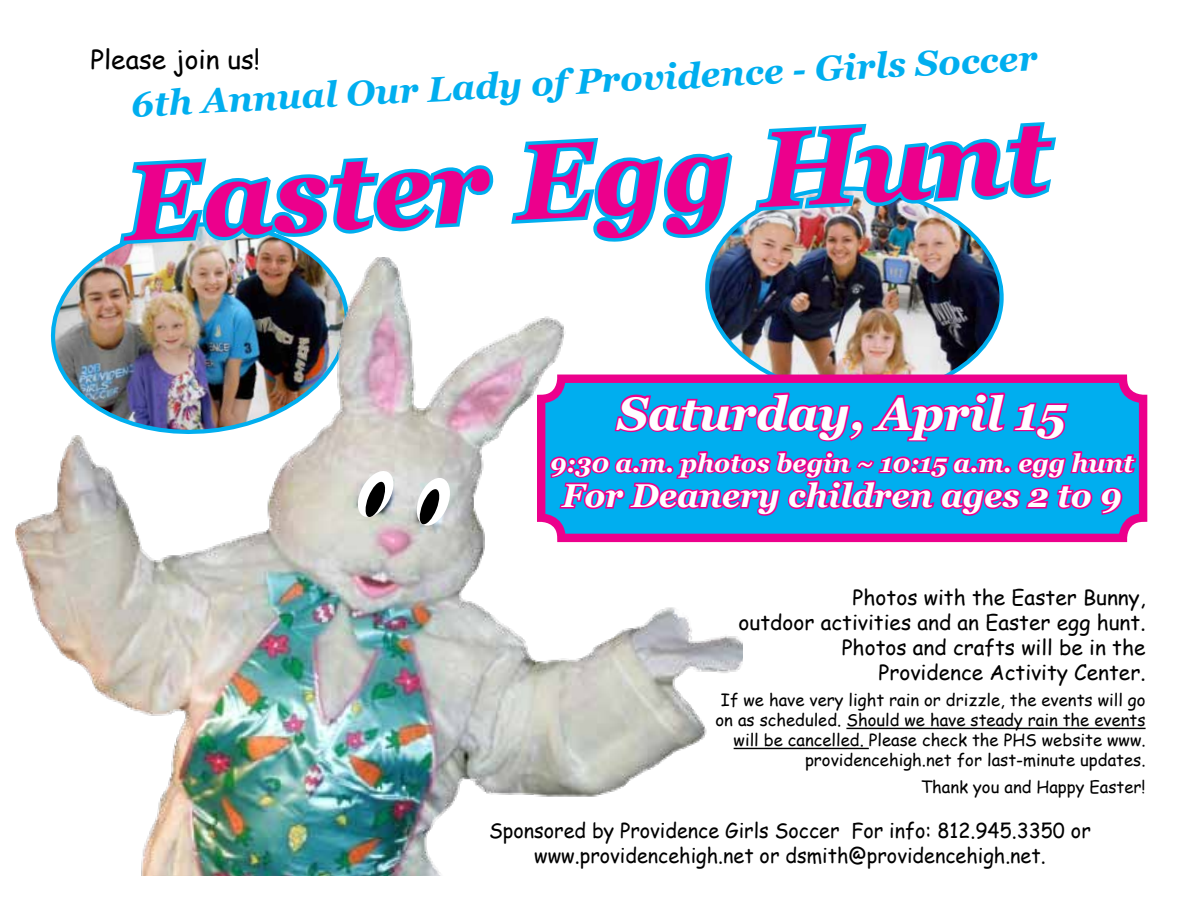
<style>
.page{position:relative;width:1188px;height:918px;background:#fff}
.page>*{position:absolute;margin:0;border:0;box-sizing:border-box;transform-origin:0 0}
.t1{font:italic 700 107.25px "Georgia";color:#ec008c}
.t2{font:italic 700 47.1px "Georgia";color:#fff}
.t3{font:italic 700 35.4px "Georgia";color:#00aeef}
.t4{font:italic 700 33px "Georgia";color:#fff}
.t5{font:26.25px "Comic Sans MS";color:#000}
.t6{font:italic 700 25.2px "Georgia";color:#fff}
.t7{font:20.85px/25px "Comic Sans MS";color:#000;text-align:right}
.t8{font:20.7px/24.8px "Comic Sans MS";color:#000;text-align:center;scale:.96 1}
.t9{font:16.65px/20.1px "Comic Sans MS";color:#000;text-align:right}
</style>
<div class="page">
<hr style="left:846px;top:728px;width:300px;height:1px;background:#000">
<hr style="left:734px;top:748px;width:135px;height:1px;background:#000">
<div style="left:537px;top:375px;width:610px;height:167px;border:8px solid #ec008c;border-radius:20px"></div>
<svg style="left:115px;top:157px;width:379px;height:101px"></svg>
<img style="left:511px;top:122px;width:627px;height:409px">
<img style="left:15px;top:258px;width:727px;height:618px">
<svg style="left:356px;top:468px;width:39px;height:52px"></svg>
<svg style="left:414px;top:476px;width:38px;height:52px"></svg>
<h3 class="t5" style="left:90px;top:41px;width:171px">Please join us!</h3>
<h3 class="t3" style="left:130px;top:85px;width:909px;rotate:-3deg">6th Annual Our Lady of Providence - Girls Soccer</h3>
<h1 class="t1" style="left:121px;top:143px;width:928px;rotate:-3deg">Easter Egg Hunt</h1>
<h2 class="t2" style="left:618px;top:387px;width:450px">Saturday, April 15</h2>
<h3 class="t6" style="left:550px;top:449px;width:585px">9:30 a.m. photos begin ~ 10:15 a.m. egg hunt</h3>
<h3 class="t4" style="left:562px;top:477px;width:561px">For Deanery children ages 2 to 9</h3>
<p class="t7" style="left:739px;top:584px;width:409px">Photos with the Easter Bunny,<br>outdoor activities and an Easter egg hunt.<br>Photos and crafts will be in the Providence Activity Center.</p>
<p class="t9" style="left:716px;top:689px;width:432px">If we have very light rain or drizzle, the events will go on as scheduled. Should we have steady rain the events will be cancelled. Please check the PHS website www. providencehigh.net for last-minute updates.</p>
<p class="t9" style="left:921px;top:776px;width:226px">Thank you and Happy Easter!</p>
<p class="t8" style="left:489px;top:818px;width:628px">Sponsored by Providence Girls Soccer For info: 812.945.3350 or www.providencehigh.net or dsmith@providencehigh.net.</p>
</div>
